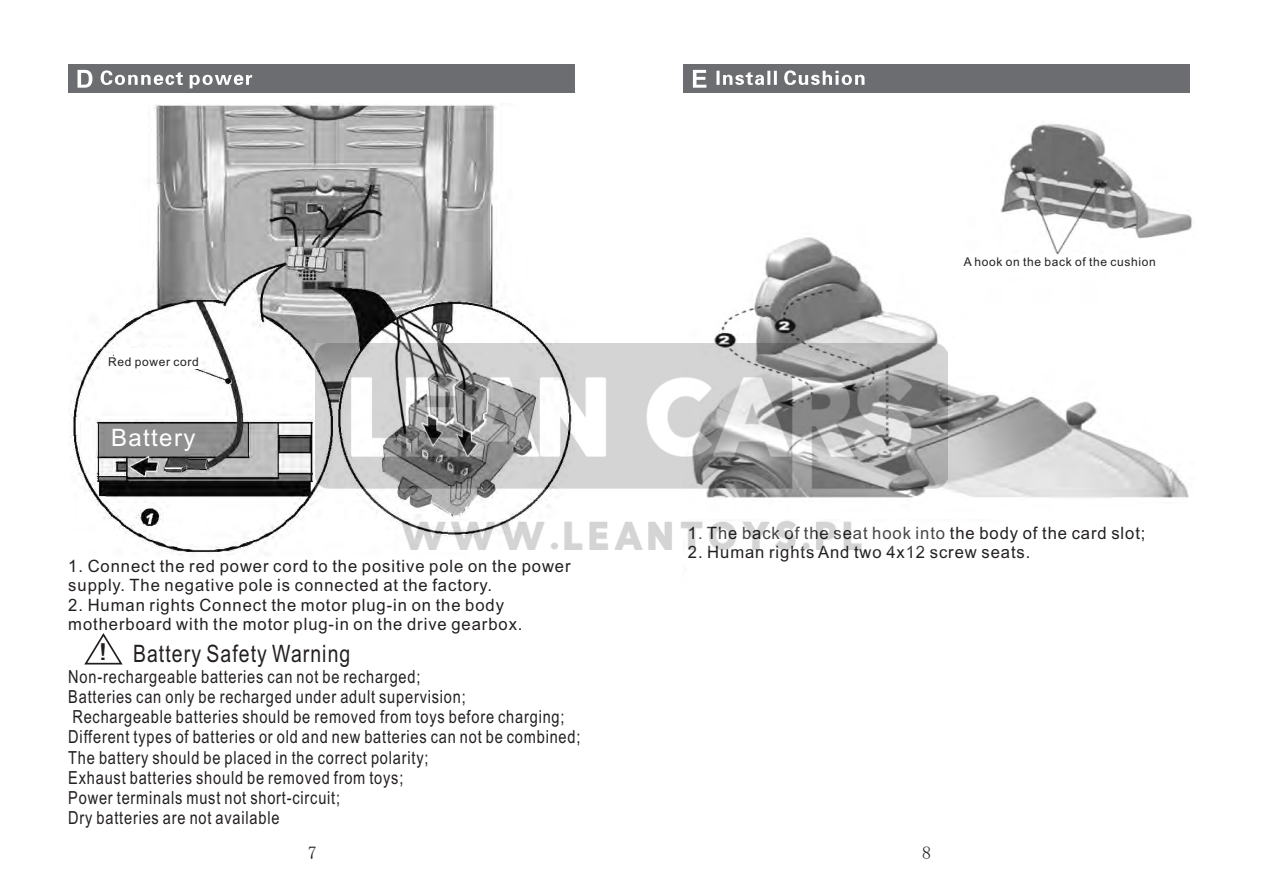
<style>
.page{position:relative;width:1263px;height:893px;background:#fff}
.page>*{position:absolute;margin:0;border:0;box-sizing:border-box;transform-origin:0 0}
.t1{font:24px "Arial";letter-spacing:.055em;color:#231f20;scale:.81 1}
.t2{font:24px "Arial";letter-spacing:.055em;color:#fff}
.t3{font:23.4px "Arial";color:#231f20;scale:1.39 1}
.t4{font:18px/20.1px "Arial";letter-spacing:.055em;color:#231f20;scale:.81 1}
.t5{font:18px "Sim Sun";color:#231f20}
.t6{font:17.1px/19px "Arial";letter-spacing:.055em;color:#231f20}
.t7{font:12px "Arial";letter-spacing:.055em;color:#231f20}
</style>
<div class="page">
<div style="left:68px;top:64px;width:506px;height:29px;background:#6c6d70"></div>
<svg style="left:78px;top:70px;width:14px;height:18px"></svg>
<svg style="left:101px;top:70px;width:151px;height:18px"></svg>
<img style="left:71px;top:104px;width:473px;height:451px">
<div style="left:684px;top:64px;width:506px;height:29px;background:#6c6d70"></div>
<svg style="left:693px;top:70px;width:13px;height:18px"></svg>
<svg style="left:716px;top:70px;width:148px;height:15px"></svg>
<img style="left:714px;top:124px;width:478px;height:374px">
<div style="left:916px;top:255px;width:236px;height:20px;background:#fff"></div>
<div style="left:106px;top:425px;width:79px;height:30px;background:#8f8f8f"></div>
<div style="left:115px;top:348px;width:86px;height:21px;background:#fff"></div>
<svg style="left:84px;top:633px;width:39px;height:32px"></svg>
<img style="left:316px;top:343px;width:631px;height:207px">
<p class="t7" style="left:108px;top:357px;width:92px">Red power cord</p>
<h1 class="t2" style="left:111px;top:429px;width:86px">Battery</h1>
<p class="t6" style="left:68px;top:558px;width:504px">1. Connect the red power cord to the positive pole on the power supply. The negative pole is connected at the factory.</p>
<p class="t6" style="left:68px;top:596px;width:456px">2. Human rights Connect the motor plug-in on the body motherboard with the motor plug-in on the drive gearbox.</p>
<h1 class="t1" style="left:133px;top:644px;width:270px">Battery Safety Warning</h1>
<p class="t4" style="left:68px;top:668px;width:634px">Non-rechargeable batteries can not be recharged;<br>Batteries can only be recharged under adult supervision;<br>Rechargeable batteries should be removed from toys before charging; Different types of batteries or old and new batteries can not be combined; The battery should be placed in the correct polarity;<br>Exhaust batteries should be removed from toys;<br>Power terminals must not short-circuit;<br>Dry batteries are not available</p>
<p class="t3" style="left:98px;top:643px;width:8px">!</p>
<p class="t7" style="left:964px;top:257px;width:194px">A hook on the back of the cushion</p>
<p class="t6" style="left:688px;top:525px;width:459px">1. The back of the seat hook into the body of the card slot;</p>
<p class="t6" style="left:688px;top:544px;width:344px">2. Human rights And two 4x12 screw seats.</p>
<p class="t5" style="left:308px;top:843px;width:10px">7</p>
<p class="t5" style="left:922px;top:843px;width:10px">8</p>
</div>
